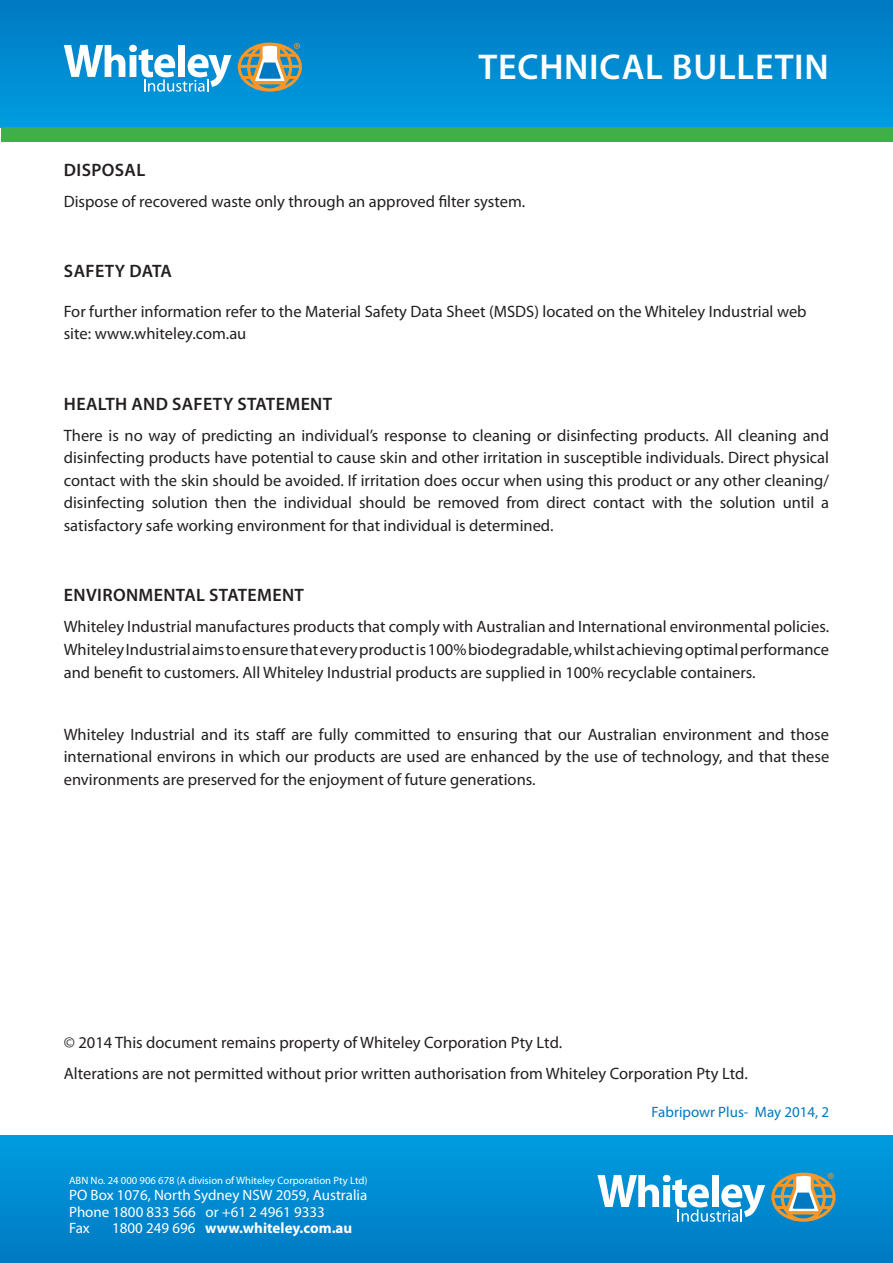
<style>
.page{position:relative;width:893px;height:1263px;background:#fff}
.page>*{position:absolute;margin:0;border:0;box-sizing:border-box;transform-origin:0 0}
.t1{font:600 36px "Myriad Pro";letter-spacing:.02em;color:#fff}
.Heading{font:600 18px "Myriad Pro";letter-spacing:.02em;color:#231f20}
.body_copy{font:16.5px/22.5px "Myriad Pro";color:#231f20;text-align:justify}
.Heading-2{font:16.5px/22.5px "Myriad Pro";color:#231f20}
.t2{font:15px/16.5px "Myriad Pro";color:#fff}
.t3{font:700 15px "Myriad Pro";color:#fff}
.t4{font:15px "Myriad Pro";color:#0079c2}
.t5{font:10.65px "Myriad Pro";color:#fff}
.s1{font-weight:400}
</style>
<div class="page">
<div style="left:0;top:1135px;width:893px;height:128px;background:linear-gradient(to bottom,#009ce0,#007ac2)"></div>
<div style="left:0;top:0;width:893px;height:128px;background:linear-gradient(to bottom,#007ac2,#009cdf)"></div>
<svg style="left:64px;top:45px;width:167px;height:47px"></svg>
<svg style="left:238px;top:43px;width:64px;height:49px;background:#869d8f"></svg>
<svg style="left:597px;top:1175px;width:168px;height:47px"></svg>
<svg style="left:771px;top:1172px;width:65px;height:50px;background:#829c91"></svg>
<div style="left:1px;top:127px;width:891px;height:15px;background:#40ae49"></div>
<h1 class="t1" style="left:479px;top:44px;width:352px">TECHNICAL BULLETIN</h1>
<p class="Heading" style="left:64px;top:158px;width:83px">DISPOSAL</p>
<p class="body_copy" style="left:64px;top:190px;width:463px">Dispose of recovered waste only through an approved filter system.</p>
<p class="Heading" style="left:64px;top:260px;width:110px">SAFETY DATA</p>
<p class="Heading-2" style="left:64px;top:300px;width:744px">For further information refer to the Material Safety Data Sheet (MSDS) located on the Whiteley Industrial web site: www.whiteley.com.au</p>
<p class="Heading" style="left:64px;top:392px;width:270px">HEALTH AND SAFETY STATEMENT</p>
<p class="body_copy" style="left:64px;top:424px;width:767px">There is no way of predicting an individual’s response to cleaning or disinfecting products. All cleaning and disinfecting products have potential to cause skin and other irritation in susceptible individuals. Direct physical contact with the skin should be avoided. If irritation does occur when using this product or any other cleaning/ disinfecting solution then the individual should be removed from direct contact with the solution until a satisfactory safe working environment for that individual is determined.</p>
<p class="Heading" style="left:64px;top:584px;width:242px">ENVIRONMENTAL STATEMENT</p>
<p class="body_copy" style="left:64px;top:615px;width:767px">Whiteley Industrial manufactures products that comply with Australian and International environmental policies.<br>WhiteleyIndustrialaimstoensurethateveryproductis100%biodegradable,whilstachievingoptimalperformance and benefit to customers. All Whiteley Industrial products are supplied in 100% recyclable containers.</p>
<p class="body_copy" style="left:64px;top:722px;width:767px">Whiteley Industrial and its staff are fully committed to ensuring that our Australian environment and those international environs in which our products are used are enhanced by the use of technology, and that these environments are preserved for the enjoyment of future generations.</p>
<p class="body_copy" style="left:64px;top:1031px;width:500px">© 2014 This document remains property of Whiteley Corporation Pty Ltd.</p>
<p class="body_copy" style="left:64px;top:1062px;width:685px">Alterations are not permitted without prior written authorisation from Whiteley Corporation Pty Ltd.</p>
<p class="t5" style="left:69px;top:1173px;width:300px">ABN No. 24 000 906 678 (A division of Whiteley Corporation Pty Ltd)</p>
<p class="t2" style="left:69px;top:1187px;width:300px">PO Box 1076, North Sydney NSW 2059, Australia<br>Phone 1800 833 566 or +61 2 4961 9333<br>Fax</p>
<p class="t3" style="left:112px;top:1218px;width:242px"><span class="s1">1800 249 696</span> www.whiteley.com.au</p>
<p class="t4" style="left:652px;top:1102px;width:179px">Fabripowr Plus- May 2014, 2</p>
</div>
